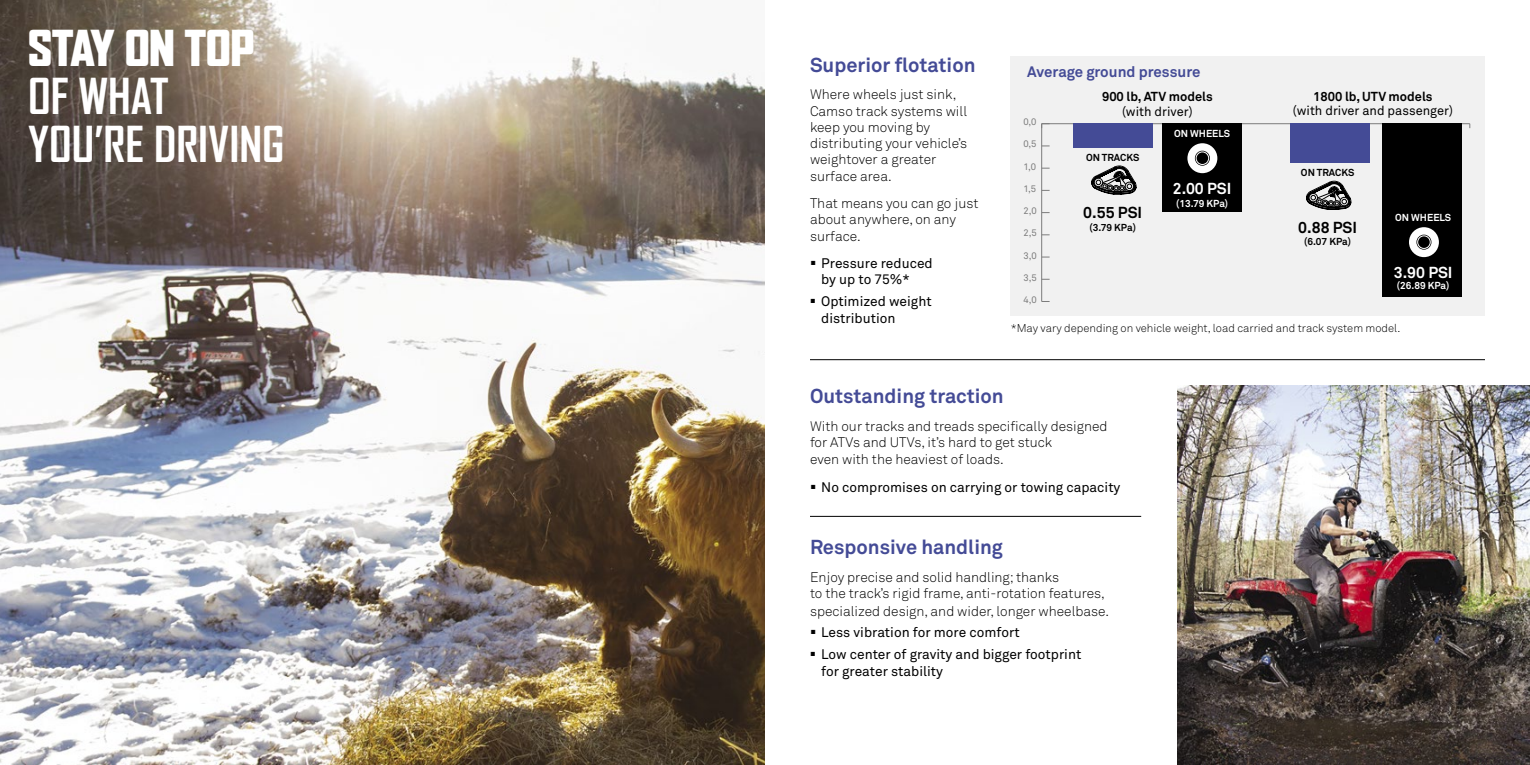
<style>
.page{position:relative;width:1530px;height:765px;background:#fff}
.page>*{position:absolute;margin:0;border:0;box-sizing:border-box;transform-origin:0 0}
.t1{font:700 47.5px/47.8px "Agency FB";color:#fff}
.t2{font:900 47.5px "Agency FB";color:#fff}
.t3{font:700 20px "Akkurat Office";color:#444b96}
.t4{font:700 15.75px "Akkurat Office";color:#000}
.t5{font:700 15.75px "Akkurat Office";color:#fff}
.t6{font:700 15px "Akkurat Office";color:#444b96}
.t7{font:13.75px/16.2px "Akkurat Light Office";color:#000}
.t8{font:13.75px/16.2px "Akkurat Office";color:#000}
.t9{font:12.88px "Akkurat Office";color:#000}
.t10{font:700 12.88px "Akkurat Office";color:#000}
.t11{font:11.25px "Akkurat Light Office";color:#000}
.t12{font:700 10px "Akkurat Office";color:#fff}
.t13{font:700 10px "Akkurat Office";color:#000}
.t14{font:9.5px "Akkurat Office";color:#7c7c7c}
</style>
<div class="page">
<div style="left:1011px;top:56px;width:474px;height:260px;background:#f1f1f1"></div>
<hr style="left:1042px;top:124px;width:428px;height:1px;background:#7c7c7c">
<hr style="left:1041px;top:124px;width:1px;height:177px;background:#7c7c7c">
<div style="left:1382px;top:124px;width:79px;height:173px;background:#000"></div>
<div style="left:1291px;top:124px;width:79px;height:39px;background:#444b96"></div>
<div style="left:1163px;top:124px;width:79px;height:88px;background:#000"></div>
<div style="left:1074px;top:124px;width:79px;height:24px;background:#444b96"></div>
<hr style="left:810px;top:516px;width:331px;height:1px;background:#000">
<hr style="left:810px;top:359px;width:675px;height:1px;background:#000">
<img style="left:1177px;top:386px;width:353px;height:379px">
<svg style="left:1187px;top:143px;width:30px;height:30px"></svg>
<div style="left:1196px;top:152px;width:13px;height:13px;border:1px solid #fff;border-radius:50%"></div>
<svg style="left:1409px;top:227px;width:30px;height:30px"></svg>
<div style="left:1417px;top:236px;width:14px;height:13px;border:1px solid #fff;border-radius:50%"></div>
<svg style="left:1091px;top:165px;width:46px;height:30px"></svg>
<svg style="left:1306px;top:181px;width:46px;height:29px"></svg>
<img style="left:0;top:0;width:765px;height:765px">
<h1 class="t2" style="left:28px;top:21px;width:228px">STAY ON TOP</h1>
<h1 class="t1" style="left:28px;top:73px;width:258px">OF WHAT<br>YOU’RE DRIVING</h1>
<h2 class="t3" style="left:810px;top:52px;width:167px">Superior flotation</h2>
<p class="t7" style="left:810px;top:87px;width:159px">Where wheels just sink,<br>Camso track systems will keep you moving by distributing your vehicle’s weightover a greater surface area.</p>
<p class="t7" style="left:810px;top:196px;width:170px">That means you can go just about anywhere, on any surface.</p>
<p class="t8" style="left:821px;top:256px;width:113px;text-indent:-11px">▪ Pressure reduced by up to 75%*</p>
<p class="t8" style="left:821px;top:294px;width:112px;text-indent:-11px">▪ Optimized weight distribution</p>
<p class="t6" style="left:1027px;top:63px;width:175px">Average ground pressure</p>
<p class="t14" style="left:1023px;top:116px;width:15px">0,0</p>
<p class="t14" style="left:1023px;top:139px;width:15px">0,5</p>
<p class="t14" style="left:1023px;top:161px;width:14px">1,0</p>
<p class="t14" style="left:1023px;top:183px;width:14px">1,5</p>
<p class="t14" style="left:1023px;top:205px;width:15px">2,0</p>
<p class="t14" style="left:1023px;top:227px;width:15px">2,5</p>
<p class="t14" style="left:1023px;top:250px;width:15px">3,0</p>
<p class="t14" style="left:1023px;top:272px;width:15px">3,5</p>
<p class="t14" style="left:1023px;top:294px;width:15px">4,0</p>
<p class="t10" style="left:1102px;top:89px;width:112px">900 lb, ATV models</p>
<p class="t9" style="left:1122px;top:104px;width:72px">(with driver)</p>
<p class="t13" style="left:1086px;top:151px;width:55px">ON TRACKS</p>
<p class="t12" style="left:1174px;top:127px;width:57px">ON WHEELS</p>
<p class="t5" style="left:1173px;top:179px;width:60px">2.00 PSI</p>
<p class="t12" style="left:1176px;top:197px;width:54px">(13.79 KPa)</p>
<p class="t4" style="left:1083px;top:203px;width:60px">0.55 PSI</p>
<p class="t13" style="left:1090px;top:221px;width:48px">(3.79 KPa)</p>
<p class="t10" style="left:1313px;top:89px;width:121px">1800 lb, UTV models</p>
<p class="t9" style="left:1293px;top:103px;width:162px">(with driver and passenger)</p>
<p class="t13" style="left:1301px;top:166px;width:55px">ON TRACKS</p>
<p class="t4" style="left:1298px;top:218px;width:60px">0.88 PSI</p>
<p class="t13" style="left:1304px;top:235px;width:48px">(6.07 KPa)</p>
<p class="t12" style="left:1395px;top:211px;width:57px">ON WHEELS</p>
<p class="t5" style="left:1394px;top:263px;width:60px">3.90 PSI</p>
<p class="t12" style="left:1397px;top:280px;width:54px">(26.89 KPa)</p>
<p class="t11" style="left:1011px;top:321px;width:391px">*May vary depending on vehicle weight, load carried and track system model.</p>
<h2 class="t3" style="left:810px;top:384px;width:195px">Outstanding traction</h2>
<p class="t7" style="left:810px;top:418px;width:299px">With our tracks and treads specifically designed for ATVs and UTVs, it’s hard to get stuck</p>
<p class="t7" style="left:810px;top:452px;width:195px">even with the heaviest of loads.</p>
<p class="t8" style="left:810px;top:480px;width:312px">▪ No compromises on carrying or towing capacity</p>
<h2 class="t3" style="left:810px;top:535px;width:194px">Responsive handling</h2>
<p class="t7" style="left:810px;top:569px;width:296px">Enjoy precise and solid handling; thanks<br>to the track’s rigid frame, anti-rotation features,</p>
<p class="t7" style="left:810px;top:603px;width:301px">specialized design, and wider, longer wheelbase.</p>
<p class="t8" style="left:810px;top:625px;width:211px">▪ Less vibration for more comfort</p>
<p class="t8" style="left:821px;top:647px;width:262px;text-indent:-11px">▪ Low center of gravity and bigger footprint for greater stability</p>
</div>
